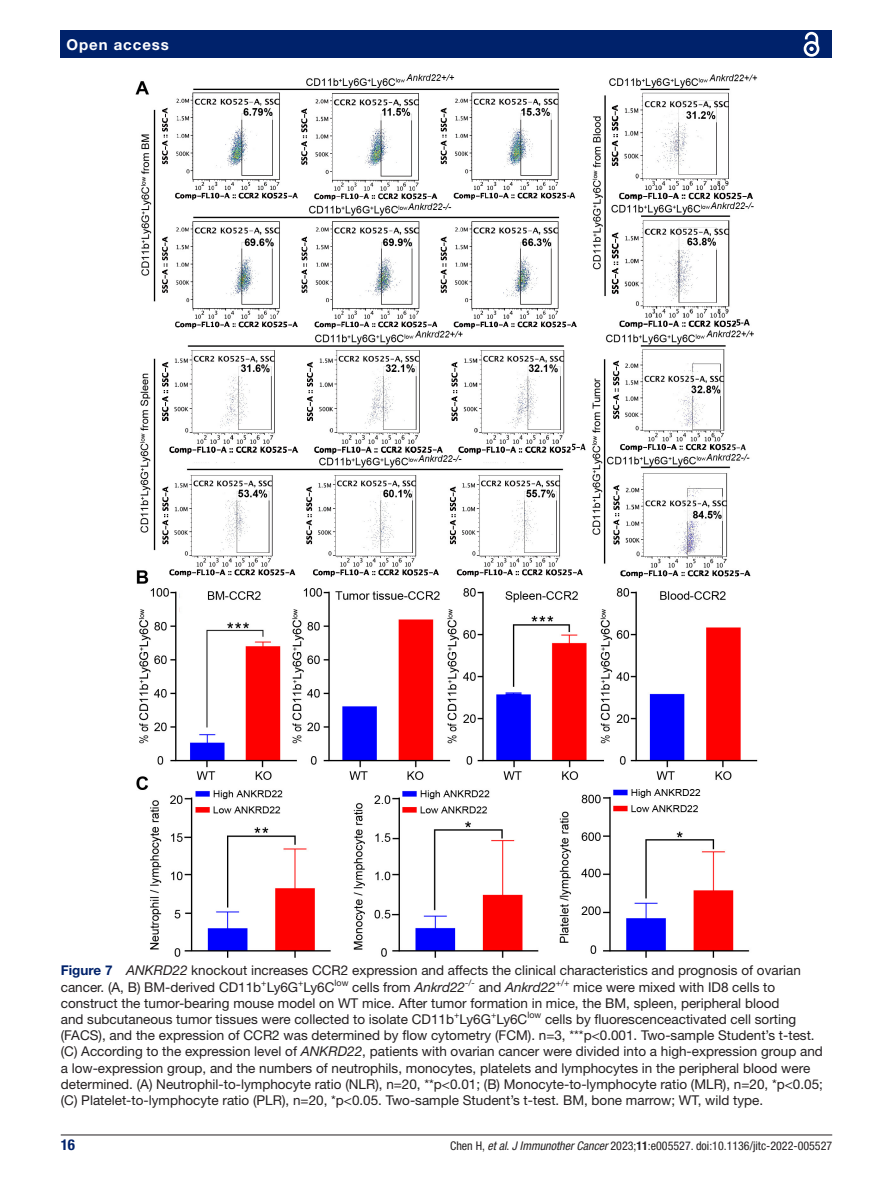
<style>
.page{position:relative;width:893px;height:1191px;background:#fff}
.page>*{position:absolute;margin:0;border:0;box-sizing:border-box;transform-origin:0 0}
.t1{font:700 15px "Helvetica Neue LT Std";letter-spacing:.065em;color:#fff}
.t2{font:700 condensed 15px "Helvetica Neue LT Std";color:#00226b}
.t3{font:13.5px/16.2px "Helvetica Neue LT Std";color:#231f20}
.t4{font:italic 13.5px "Helvetica Neue LT Std";color:#231f20}
.t5{font:condensed 12px "Helvetica Neue LT Std";color:#231f20}
.t6{font:9px "Helvetica Neue LT Std";color:#231f20}
.t7{font:italic 9px "Helvetica Neue LT Std";color:#231f20}
.s1{font-weight:700;color:#00226b}
.s2{font-style:italic}
.s3{font-style:normal}
.s4{font-weight:700}
</style>
<div class="page">
<hr style="left:61px;top:1134px;width:771px;height:1px;background:#231f20">
<div style="left:61px;top:31px;width:771px;height:27px;background:#00226b"></div>
<svg style="left:803px;top:31px;width:17px;height:26px"></svg>
<img style="left:135px;top:74px;width:623px;height:883px">
<p class="t1" style="left:66px;top:35px;width:104px">Open access</p>
<p class="t3" style="left:61px;top:962px;width:742px"><span class="s1">Figure 7</span> <span class="s2">ANKRD22</span> knockout increases CCR2 expression and affects the clinical characteristics and prognosis of ovarian cancer. (A, B) BM-derived CD11b Ly6G Ly6C</p>
<p class="t6" style="left:261px;top:977px;width:7px">+</p>
<p class="t6" style="left:298px;top:977px;width:7px">+</p>
<p class="t6" style="left:335px;top:977px;width:15px">low</p>
<p class="t3" style="left:352px;top:978px;width:114px">cells from <span class="s2">Ankrd22</span></p>
<p class="t7" style="left:465px;top:977px;width:11px">-/-</p>
<p class="t4" style="left:479px;top:978px;width:79px"><span class="s3">and</span> Ankrd22</p>
<p class="t7" style="left:556px;top:977px;width:15px">+/+</p>
<p class="t3" style="left:61px;top:978px;width:720px;text-indent:512px">mice were mixed with ID8 cells to construct the tumor-bearing mouse model on WT mice. After tumor formation in mice, the BM, spleen, peripheral blood and subcutaneous tumor tissues were collected to isolate CD11b Ly6G Ly6C</p>
<p class="t6" style="left:454px;top:1009px;width:7px">+</p>
<p class="t6" style="left:491px;top:1009px;width:7px">+</p>
<p class="t6" style="left:527px;top:1009px;width:15px">low</p>
<p class="t3" style="left:61px;top:1011px;width:764px;text-indent:484px">cells by fluorescenceactivated cell sorting (FACS), and the expression of CCR2 was determined by flow cytometry (FCM). n=3, ***p&lt;0.001. Two-sample Student’s t-test. (C) According to the expression level of <span class="s2">ANKRD22</span>, patients with ovarian cancer were divided into a high-expression group and a low-expression group, and the numbers of neutrophils, monocytes, platelets and lymphocytes in the peripheral blood were determined. (A) Neutrophil-to-lymphocyte ratio (NLR), n=20, **p&lt;0.01; (B) Monocyte-to-lymphocyte ratio (MLR), n=20, *p&lt;0.05; (C) Platelet-to-lymphocyte ratio (PLR), n=20, *p&lt;0.05. Two-sample Student’s t-test. BM, bone marrow; WT, wild type.</p>
<p class="t2" style="left:61px;top:1135px;width:16px">16</p>
<p class="t5" style="left:450px;top:1138px;width:384px">Chen H, <span class="s2">et al</span>. <span class="s2">J Immunother Cancer</span> 2023;<span class="s4">11</span>:e005527. doi:10.1136/jitc-2022-005527</p>
</div>
